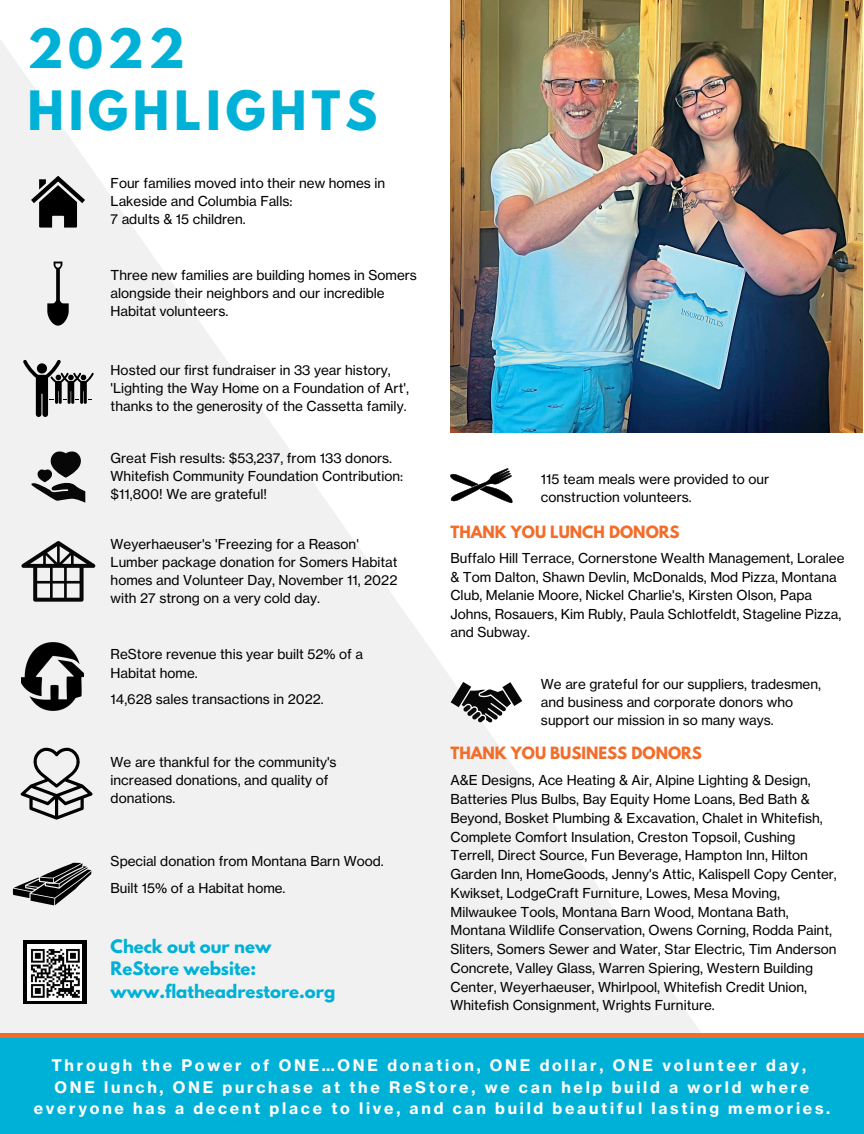
<style>
.page{position:relative;width:864px;height:1134px;background:#fff}
.page>*{position:absolute;margin:0;border:0;box-sizing:border-box;transform-origin:0 0}
.t1{font:700 48px/61.8px "League Spartan";letter-spacing:.1em;color:#00b1d7}
.t2{font:700 16.5px/22.5px "League Spartan";color:#00b1d7}
.t3{font:15.75px/21.3px "N Haas Grotesk TX Pro 75 Bd";letter-spacing:.175em;color:#fff;text-align:center}
.t4{font:700 15px "League Spartan";color:#f36d2a}
.t5{font:13.5px/18px "N Haas Grotesk TX Pro 55 Rg";color:#000}
</style>
<div class="page">
<img style="left:0;top:0;width:864px;height:1034px">
<div style="left:0;top:1037px;width:864px;height:97px;background:#00b1d7"></div>
<hr style="left:0;top:1034px;width:864px;height:4px;background:#f36d2a">
<div style="left:23px;top:940px;width:63px;height:64px;background:#000"></div>
<img style="left:28px;top:944px;width:54px;height:56px">
<img style="left:21px;top:640px;width:62px;height:74px">
<svg style="left:13px;top:863px;width:78px;height:42px"></svg>
<svg style="left:31px;top:176px;width:54px;height:52px"></svg>
<svg style="left:23px;top:360px;width:71px;height:57px"></svg>
<svg style="left:31px;top:451px;width:54px;height:52px"></svg>
<svg style="left:47px;top:262px;width:22px;height:64px"></svg>
<svg style="left:21px;top:541px;width:75px;height:61px"></svg>
<svg style="left:450px;top:468px;width:64px;height:36px"></svg>
<svg style="left:451px;top:682px;width:71px;height:40px"></svg>
<svg style="left:21px;top:748px;width:72px;height:72px"></svg>
<h1 class="t1" style="left:27px;top:24px;width:351px">2022<br>HIGHLIGHTS</h1>
<p class="t5" style="left:111px;top:174px;width:276px">Four families moved into their new homes in<br>Lakeside and Columbia Falls:<br>7 adults &amp; 15 children.</p>
<p class="t5" style="left:111px;top:266px;width:308px">Three new families are building homes in Somers alongside their neighbors and our incredible<br>Habitat volunteers.</p>
<p class="t5" style="left:111px;top:361px;width:300px">Hosted our first fundraiser in 33 year history, 'Lighting the Way Home on a Foundation of Art', thanks to the generosity of the Cassetta family.</p>
<p class="t5" style="left:111px;top:449px;width:294px">Great Fish results: $53,237, from 133 donors.<br>Whitefish Community Foundation Contribution: $11,800! We are grateful!</p>
<p class="t5" style="left:111px;top:535px;width:288px">Weyerhaeuser's 'Freezing for a Reason' Lumber package donation for Somers Habitat homes and Volunteer Day, November 11, 2022 with 27 strong on a very cold day.</p>
<p class="t5" style="left:111px;top:645px;width:254px;line-height:18.5px">ReStore revenue this year built 52% of a<br>Habitat home.</p>
<p class="t5" style="left:111px;top:690px;width:215px">14,628 sales transactions in 2022.</p>
<p class="t5" style="left:111px;top:753px;width:228px">We are thankful for the community's increased donations, and quality of donations.</p>
<p class="t5" style="left:111px;top:848px;width:275px;line-height:26.5px">Special donation from Montana Barn Wood.<br>Built 15% of a Habitat home.</p>
<p class="t2" style="left:111px;top:937px;width:226px">Check out our new<br>ReStore website: www.flatheadrestore.org</p>
<p class="t5" style="left:541px;top:470px;width:230px">115 team meals were provided to our construction volunteers.</p>
<p class="t4" style="left:450px;top:524px;width:231px">THANK YOU LUNCH DONORS</p>
<p class="t5" style="left:450px;top:549px;width:396px;line-height:18.5px">Buffalo Hill Terrace, Cornerstone Wealth Management, Loralee &amp; Tom Dalton, Shawn Devlin, McDonalds, Mod Pizza, Montana Club, Melanie Moore, Nickel Charlie's, Kirsten Olson, Papa Johns, Rosauers, Kim Rubly, Paula Schlotfeldt, Stageline Pizza, and Subway.</p>
<p class="t5" style="left:541px;top:675px;width:282px">We are grateful for our suppliers, tradesmen, and business and corporate donors who support our mission in so many ways.</p>
<p class="t4" style="left:450px;top:745px;width:253px">THANK YOU BUSINESS DONORS</p>
<p class="t5" style="left:450px;top:771px;width:388px;line-height:18.8px">A&amp;E Designs, Ace Heating &amp; Air, Alpine Lighting &amp; Design, Batteries Plus Bulbs, Bay Equity Home Loans, Bed Bath &amp; Beyond, Bosket Plumbing &amp; Excavation, Chalet in Whitefish, Complete Comfort Insulation, Creston Topsoil, Cushing Terrell, Direct Source, Fun Beverage, Hampton Inn, Hilton Garden Inn, HomeGoods, Jenny's Attic, Kalispell Copy Center, Kwikset, LodgeCraft Furniture, Lowes, Mesa Moving, Milwaukee Tools, Montana Barn Wood, Montana Bath, Montana Wildlife Conservation, Owens Corning, Rodda Paint, Sliters, Somers Sewer and Water, Star Electric, Tim Anderson Concrete, Valley Glass, Warren Spiering, Western Building Center, Weyerhaeuser, Whirlpool, Whitefish Credit Union, Whitefish Consignment, Wrights Furniture.</p>
<p class="t3" style="left:34px;top:1055px;width:798px">Through the Power of ONE…ONE donation, ONE dollar, ONE volunteer day,<br>ONE lunch, ONE purchase at the ReStore, we can help build a world where everyone has a decent place to live, and can build beautiful lasting memories.</p>
</div>
